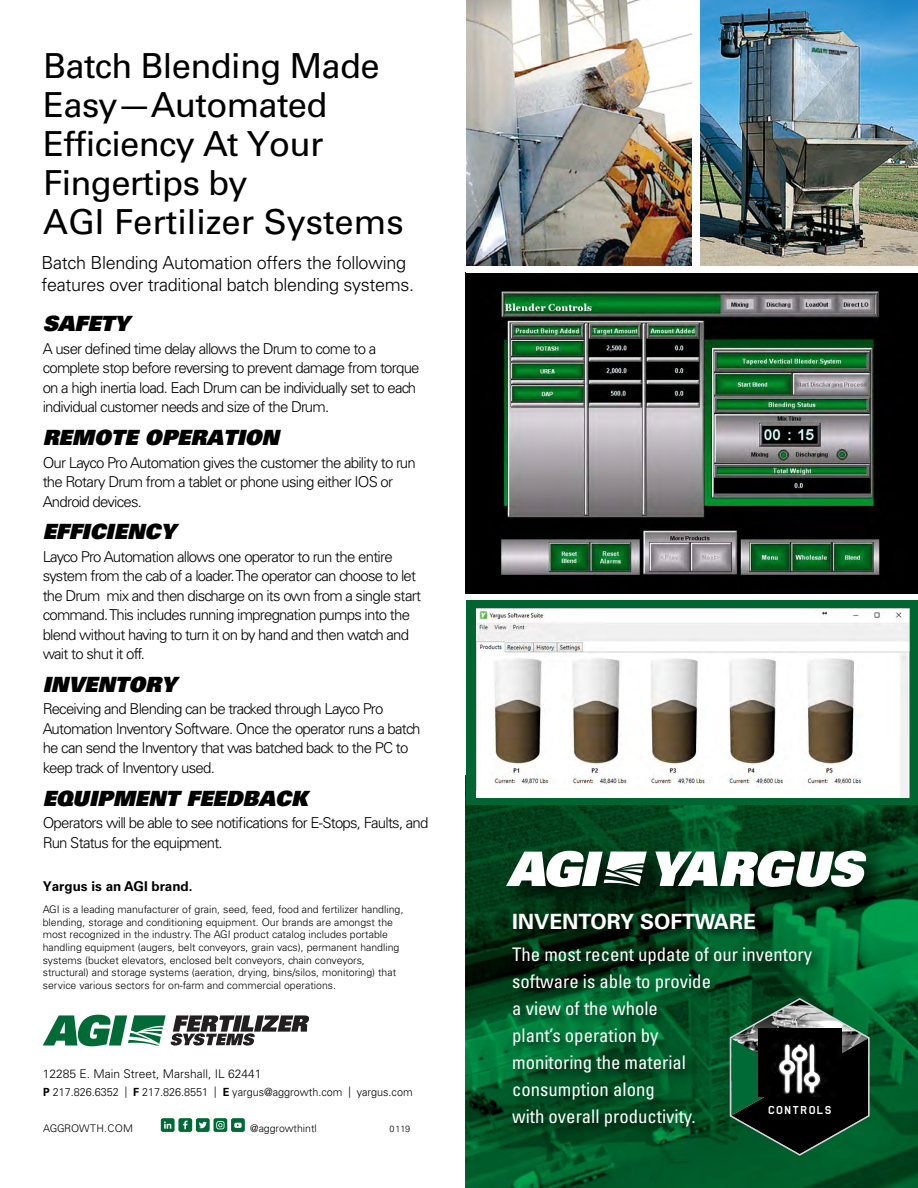
<style>
.page{position:relative;width:918px;height:1188px;background:#fff}
.page>*{position:absolute;margin:0;border:0;box-sizing:border-box;transform-origin:0 0}
.t1{font:34.5px/39px "Univers LT Std";letter-spacing:-.02em;color:#000}
.t2{font:21px "Univers LT Std X Black Obl";color:#000}
.t3{font:700 21px "Univers LT Std";color:#fff}
.t4{font:condensed 18.75px/27px "Univers LT Std";color:#fff}
.t5{font:300 18px/21.6px "Univers LT Std";letter-spacing:-.02em;color:#000}
.t6{font:300 15px/19.5px "Univers LT Std";letter-spacing:-.05em;color:#000}
.t7{font:700 13.5px "Univers LT Std";color:#000}
.t8{font:13.35px "Federation Starfleet Hull 23 rd";color:#fff}
.t9{font:300 12px "Univers LT Std";color:#000}
.t10{font:300 11.25px "Univers LT Std";color:#000;scale:.96 1}
.t11{font:300 10.5px/12.6px "Univers LT Std";color:#000}
.t12{font:300 9px "Univers LT Std";color:#000}
.s1{font-weight:700}
</style>
<div class="page">
<img style="left:466px;top:805px;width:452px;height:383px">
<svg style="left:161px;top:1118px;width:84px;height:14px"></svg>
<svg style="left:43px;top:1015px;width:267px;height:31px"></svg>
<svg style="left:862px;top:997px;width:9px;height:160px"></svg>
<img style="left:493px;top:838px;width:407px;height:82px">
<svg style="left:506px;top:851px;width:141px;height:36px"></svg>
<svg style="left:655px;top:851px;width:213px;height:36px"></svg>
<img style="left:508px;top:907px;width:354px;height:281px">
<img style="left:465px;top:272px;width:453px;height:321px">
<div style="left:466px;top:601px;width:452px;height:204px;background:#006531"></div>
<img style="left:476px;top:608px;width:433px;height:190px">
<img style="left:466px;top:0;width:226px;height:265px">
<img style="left:700px;top:0;width:218px;height:265px">
<h1 class="t1" style="left:43px;top:46px;width:362px">Batch Blending Made<br>Easy—Automated<br>Efficiency At Your<br>Fingertips by<br>AGI Fertilizer Systems</h1>
<p class="t5" style="left:42px;top:252px;width:374px">Batch Blending Automation offers the following features over traditional batch blending systems.</p>
<h2 class="t2" style="left:43px;top:310px;width:89px">SAFETY</h2>
<p class="t6" style="left:43px;top:339px;width:378px">A user defined time delay allows the Drum to come to a complete stop before reversing to prevent damage from torque on a high inertia load. Each Drum can be individually set to each individual customer needs and size of the Drum.</p>
<h2 class="t2" style="left:43px;top:424px;width:238px">REMOTE OPERATION</h2>
<p class="t6" style="left:43px;top:452px;width:375px">Our Layco Pro Automation gives the customer the ability to run the Rotary Drum from a tablet or phone using either IOS or<br>Android devices.</p>
<h2 class="t2" style="left:43px;top:518px;width:135px">EFFICIENCY</h2>
<p class="t6" style="left:43px;top:547px;width:380px">Layco Pro Automation allows one operator to run the entire system from the cab of a loader. The operator can choose to let the Drum mix and then discharge on its own from a single start command. This includes running impregnation pumps into the blend without having to turn it on by hand and then watch and wait to shut it off.</p>
<h2 class="t2" style="left:43px;top:671px;width:136px">INVENTORY</h2>
<p class="t6" style="left:43px;top:699px;width:379px">Receiving and Blending can be tracked through Layco Pro Automation Inventory Software. Once the operator runs a batch he can send the Inventory that was batched back to the PC to keep track of Inventory used.</p>
<h2 class="t2" style="left:43px;top:784px;width:267px">EQUIPMENT FEEDBACK</h2>
<p class="t6" style="left:43px;top:813px;width:387px">Operators will be able to see notifications for E-Stops, Faults, and<br>Run Status for the equipment.</p>
<p class="t7" style="left:43px;top:878px;width:151px">Yargus is an AGI brand.</p>
<p class="t11" style="left:43px;top:903px;width:362px">AGI is a leading manufacturer of grain, seed, feed, food and fertilizer handling, blending, storage and conditioning equipment. Our brands are amongst the most recognized in the industry. The AGI product catalog includes portable handling equipment (augers, belt conveyors, grain vacs), permanent handling systems (bucket elevators, enclosed belt conveyors, chain conveyors, structural) and storage systems (aeration, drying, bins/silos, monitoring) that service various sectors for on-farm and commercial operations.</p>
<p class="t9" style="left:43px;top:1066px;width:220px">12285 E. Main Street, Marshall, IL 62441</p>
<p class="t10" style="left:43px;top:1085px;width:386px"><span class="s1">P</span> 217.826.6352 | <span class="s1">F</span> 217.826.8551 | <span class="s1">E</span> yargus@aggrowth.com | yargus.com</p>
<p class="t11" style="left:43px;top:1122px;width:92px">AGGROWTH.COM</p>
<p class="t11" style="left:250px;top:1122px;width:68px">@aggrowthintl</p>
<p class="t12" style="left:390px;top:1123px;width:22px">0119</p>
<h2 class="t3" style="left:512px;top:909px;width:245px">INVENTORY SOFTWARE</h2>
<p class="t4" style="left:512px;top:940px;width:301px">The most recent update of our inventory software is able to provide<br>a view of the whole<br>plant’s operation by<br>monitoring the material<br>consumption along<br>with overall productivity.</p>
<p class="t8" style="left:767px;top:1104px;width:66px">CONTROLS</p>
</div>
